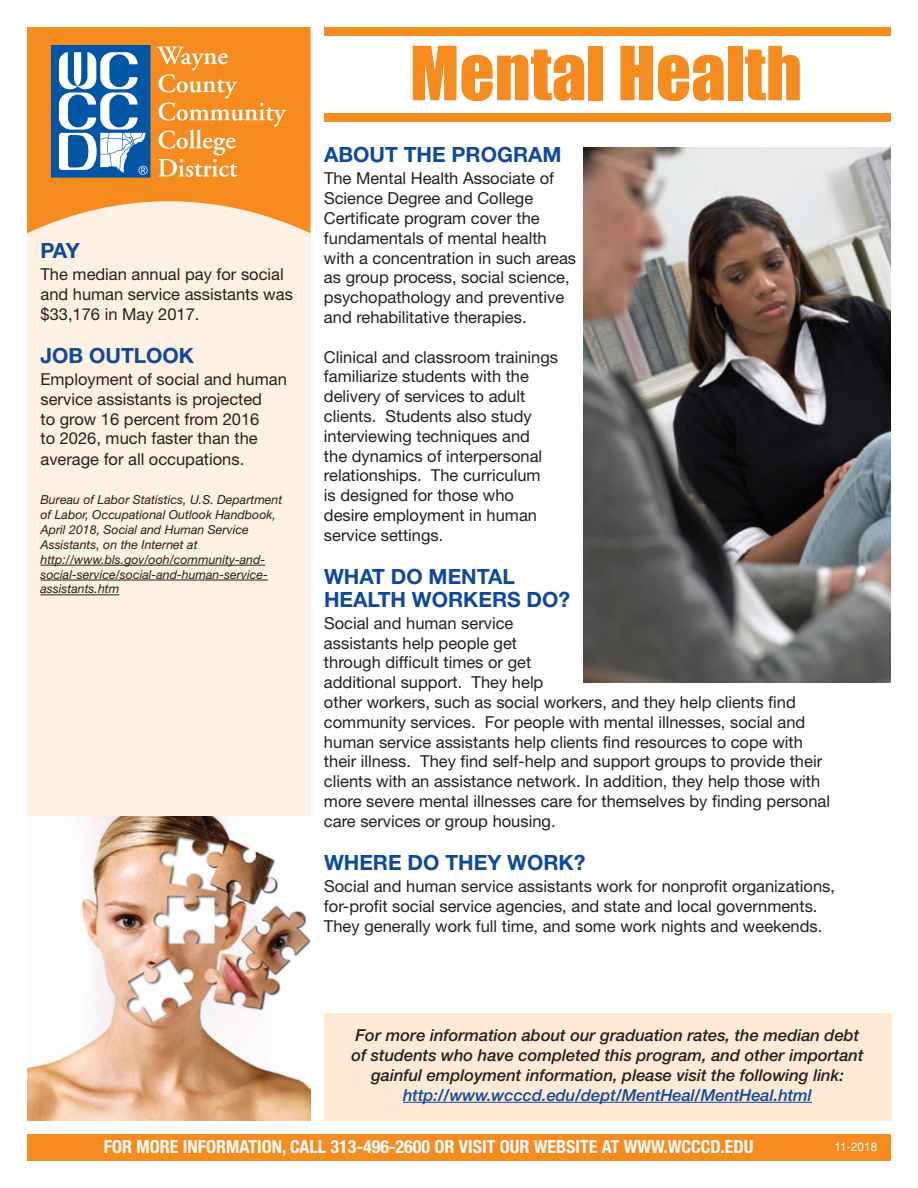
<style>
.page{position:relative;width:918px;height:1188px;background:#fff}
.page>*{position:absolute;margin:0;border:0;box-sizing:border-box;transform-origin:0 0}
.t1{font:69px "Impact";color:#f68b1f}
.t2{font:700 21px/22.5px "Helvetica Neue";color:#0f499d}
.t3{font:700 condensed 18px "Helvetica Neue";color:#fff}
.t4{font:16.5px/19.8px "Helvetica Neue";color:#231f20}
.t5{font:italic 500 16.5px/19.8px "Helvetica Neue";color:#231f20;text-align:center}
.t6{font:italic 500 16.5px "Helvetica Neue";color:#0f499d}
.t7{font:italic 12.3px/14.9px "Helvetica Neue";color:#231f20}
.t8{font:12px "Helvetica";color:#fff}
</style>
<div class="page">
<div style="left:27px;top:27px;width:284px;height:1093px;background:#fef1e3"></div>
<svg style="left:27px;top:27px;width:283px;height:206px;fill:#f68b1f"></svg>
<div style="left:324px;top:114px;width:567px;height:8px;background:#f68b1f"></div>
<div style="left:27px;top:1134px;width:864px;height:27px;background:#f68b1f"></div>
<div style="left:324px;top:27px;width:567px;height:9px;background:#f68b1f"></div>
<img style="left:27px;top:817px;width:283px;height:303px">
<hr style="left:40px;top:565px;width:225px;height:1px;background:#231f20">
<hr style="left:40px;top:580px;width:228px;height:1px;background:#231f20">
<hr style="left:40px;top:595px;width:79px;height:1px;background:#231f20">
<div style="left:52px;top:45px;width:98px;height:132px;background:#0155a5"></div>
<div style="left:51px;top:45px;width:99px;height:133px;border:1px solid #0155a5"></div>
<svg style="left:157px;top:47px;width:129px;height:130px"></svg>
<svg style="left:59px;top:52px;width:89px;height:123px"></svg>
<img style="left:583px;top:147px;width:308px;height:536px">
<div style="left:324px;top:1013px;width:567px;height:108px;background:#feead6"></div>
<hr style="left:403px;top:1102px;width:409px;height:1px;background:#0f499d">
<p class="t2" style="left:40px;top:241px;width:41px">PAY</p>
<p class="t4" style="left:40px;top:266px;width:254px">The median annual pay for social and human service assistants was $33,176 in May 2017.</p>
<p class="t2" style="left:40px;top:346px;width:155px">JOB OUTLOOK</p>
<p class="t4" style="left:40px;top:371px;width:248px">Employment of social and human service assistants is projected<br>to grow 16 percent from 2016<br>to 2026, much faster than the average for all occupations.</p>
<p class="t7" style="left:40px;top:494px;width:243px">Bureau of Labor Statistics, U.S. Department of Labor, Occupational Outlook Handbook, April 2018, Social and Human Service Assistants, on the Internet at http://www.bls.gov/ooh/community-and&shy;social-service/social-and-human-service&shy;assistants.htm</p>
<h1 class="t1" style="left:410px;top:36px;width:394px">Mental Health</h1>
<p class="t2" style="left:324px;top:146px;width:239px">ABOUT THE PROGRAM</p>
<p class="t4" style="left:324px;top:170px;width:254px">The Mental Health Associate of<br>Science Degree and College<br>Certificate program cover the fundamentals of mental health with a concentration in such areas as group process, social science, psychopathology and preventive and rehabilitative therapies.</p>
<p class="t4" style="left:324px;top:348px;width:236px">Clinical and classroom trainings familiarize students with the delivery of services to adult clients. Students also study interviewing techniques and<br>the dynamics of interpersonal relationships. The curriculum<br>is designed for those who desire employment in human service settings.</p>
<p class="t2" style="left:324px;top:567px;width:248px">WHAT DO MENTAL<br>HEALTH WORKERS DO?</p>
<p class="t4" style="left:324px;top:615px;width:508px">Social and human service<br>assistants help people get<br>through difficult times or get<br>additional support. They help<br>other workers, such as social workers, and they help clients find community services. For people with mental illnesses, social and human service assistants help clients find resources to cope with their illness. They find self-help and support groups to provide their clients with an assistance network. In addition, they help those with more severe mental illnesses care for themselves by finding personal care services or group housing.</p>
<p class="t2" style="left:324px;top:853px;width:263px">WHERE DO THEY WORK?</p>
<p class="t4" style="left:324px;top:878px;width:513px">Social and human service assistants work for nonprofit organizations, for-profit social service agencies, and state and local governments.<br>They generally work full time, and some work nights and weekends.</p>
<p class="t5" style="left:351px;top:1027px;width:514px">For more information about our graduation rates, the median debt of students who have completed this program, and other important gainful employment information, please visit the following link:</p>
<p class="t6" style="left:403px;top:1089px;width:410px">http://www.wcccd.edu/dept/MentHeal/MentHeal.html</p>
<p class="t3" style="left:104px;top:1141px;width:651px">FOR MORE INFORMATION, CALL 313-496-2600 OR VISIT OUR WEBSITE AT WWW.WCCCD.EDU</p>
<p class="t8" style="left:834px;top:1139px;width:45px">11-2018</p>
</div>
